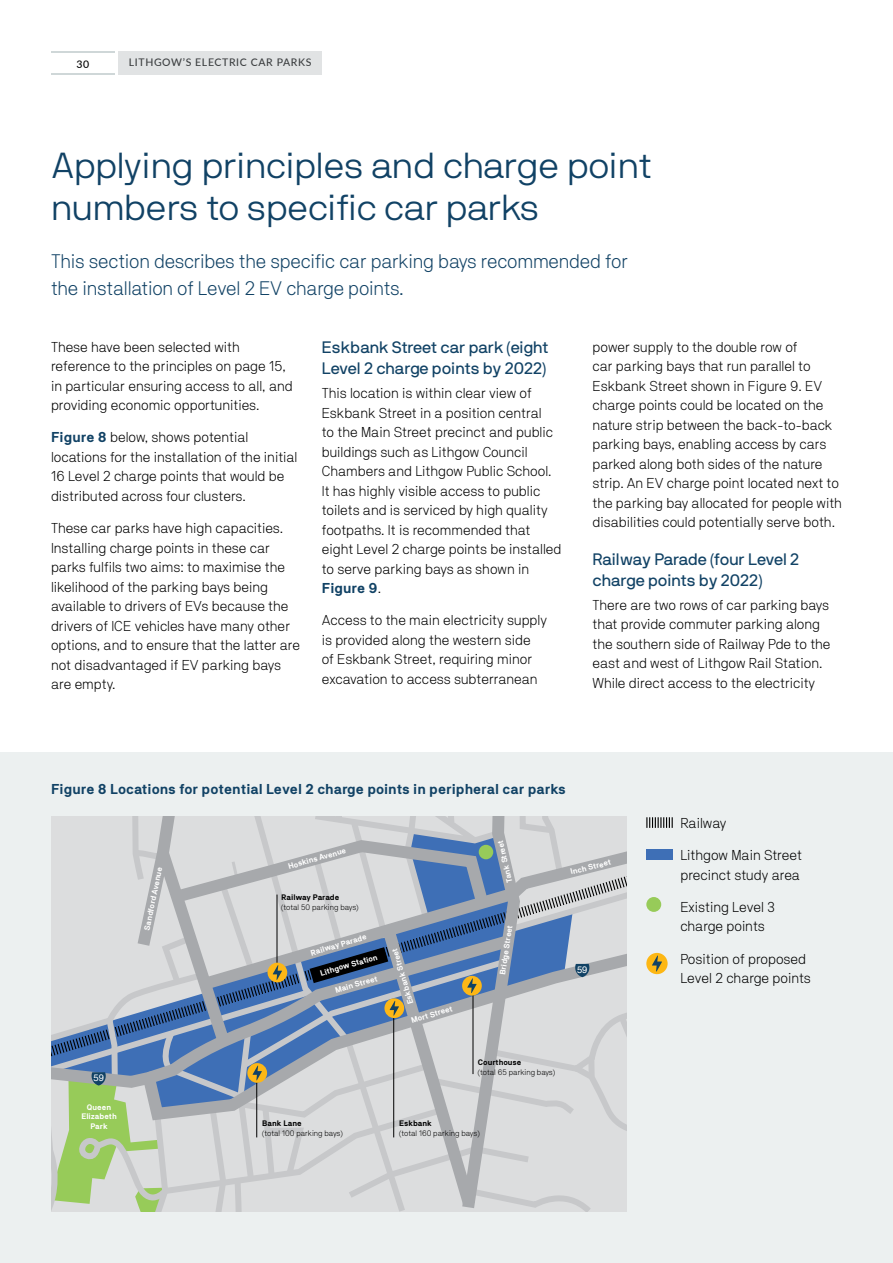
<style>
.page{position:relative;width:893px;height:1263px;background:#fff}
.page>*{position:absolute;margin:0;border:0;box-sizing:border-box;transform-origin:0 0}
.H2_LCC_Heading_TOC{font:300 36px/42px "NB International Pro";color:#114265}
.P_LCC_Intro{font:300 19.5px/27px "NB Akademie Std";letter-spacing:-.01em;color:#114265}
.H4_Heading_4{font:16.5px/21px "NB International Pro";color:#114265}
.P_LCC_Body_text{font:300 14.25px/19.5px "NB Akademie Std";color:#000}
.P_LCC_Body_text-2{font:700 14.25px "NB Akademie Std";color:#114265}
.t1{font:500 10.5px "Lato";letter-spacing:.06em;color:#000}
.t2{font:9.45px "Helvetica";color:#fff}
.t3{font:700 7.95px/9.6px "NB Akademie Std";color:#fff;text-align:center}
.t4{font:300 7.95px/9.6px "NB Akademie Std";color:#000}
.s1{font-weight:700;color:#114265}
.s2{font-weight:700}
</style>
<div class="page">
<div style="left:0;top:753px;width:893px;height:510px;background:#ecf0f0"></div>
<svg style="left:646px;top:817px;width:27px;height:11px"></svg>
<div style="left:646px;top:849px;width:27px;height:11px;background:#3e6fb6"></div>
<div style="left:646px;top:897px;width:15px;height:15px;background:#97cb59;border-radius:50%"></div>
<div style="left:646px;top:953px;width:22px;height:21px;background:#fdb714;border-radius:50%"></div>
<svg style="left:652px;top:955px;width:10px;height:16px"></svg>
<svg style="left:51px;top:816px;width:575px;height:396px;background:#b7c0c7"></svg>
<div style="left:118px;top:51px;width:204px;height:24px;background:#e1e3e4"></div>
<hr style="left:51px;top:51px;width:64px;height:2px;background:#cfd7d8">
<hr style="left:51px;top:73px;width:64px;height:2px;background:#cfd7d8">
<p class="t1" style="left:77px;top:56px;width:14px">30</p>
<p class="t1" style="left:129px;top:55px;width:184px">LITHGOW’S ELECTRIC CAR PARKS</p>
<h2 class="H2_LCC_Heading_TOC" style="left:51px;top:144px;width:602px">Applying principles and charge point numbers to specific car parks</h2>
<p class="P_LCC_Intro" style="left:51px;top:247px;width:578px">This section describes the specific car parking bays recommended for the installation of Level 2 EV charge points.</p>
<p class="P_LCC_Body_text" style="left:51px;top:337px;width:243px">These have been selected with reference to the principles on page 15, in particular ensuring access to all, and providing economic opportunities.</p>
<p class="P_LCC_Body_text" style="left:51px;top:427px;width:248px"><span class="s1">Figure 8</span> below, shows potential locations for the installation of the initial 16 Level 2 charge points that would be distributed across four clusters.</p>
<p class="P_LCC_Body_text" style="left:51px;top:518px;width:251px">These car parks have high capacities.<br>Installing charge points in these car parks fulfils two aims: to maximise the likelihood of the parking bays being available to drivers of EVs because the drivers of ICE vehicles have many other options, and to ensure that the latter are not disadvantaged if EV parking bays are empty.</p>
<h4 class="H4_Heading_4" style="left:322px;top:337px;width:228px">Eskbank Street car park (eight<br>Level 2 charge points by 2022)</h4>
<p class="P_LCC_Body_text" style="left:322px;top:383px;width:241px">This location is within clear view of Eskbank Street in a position central<br>to the Main Street precinct and public buildings such as Lithgow Council Chambers and Lithgow Public School.<br>It has highly visible access to public toilets and is serviced by high quality footpaths. It is recommended that eight Level 2 charge points be installed to serve parking bays as shown in <span class="s1">Figure 9</span>.</p>
<p class="P_LCC_Body_text" style="left:322px;top:610px;width:227px">Access to the main electricity supply is provided along the western side<br>of Eskbank Street, requiring minor excavation to access subterranean</p>
<p class="P_LCC_Body_text" style="left:592px;top:337px;width:251px">power supply to the double row of<br>car parking bays that run parallel to Eskbank Street shown in Figure 9. EV charge points could be located on the nature strip between the back-to-back parking bays, enabling access by cars parked along both sides of the nature strip. An EV charge point located next to the parking bay allocated for people with disabilities could potentially serve both.</p>
<h4 class="H4_Heading_4" style="left:592px;top:549px;width:208px">Railway Parade (four Level 2 charge points by 2022)</h4>
<p class="P_LCC_Body_text" style="left:592px;top:595px;width:240px">There are two rows of car parking bays that provide commuter parking along the southern side of Railway Pde to the east and west of Lithgow Rail Station.<br>While direct access to the electricity</p>
<p class="P_LCC_Body_text-2" style="left:51px;top:781px;width:516px">Figure 8 Locations for potential Level 2 charge points in peripheral car parks</p>
<p class="t3" style="left:142px;top:929px;width:66px;rotate:-78deg">Sandford Avenue</p>
<p class="t2" style="left:93px;top:1070px;width:12px">59</p>
<p class="t3" style="left:81px;top:1102px;width:37px">Queen<br>Elizabeth<br>Park</p>
<p class="t3" style="left:287px;top:862px;width:61px;rotate:-16deg">Hoskins Avenue</p>
<p class="t4" style="left:281px;top:893px;width:79px"><span class="s2">Railway Parade </span>(total 50 parking bays)</p>
<p class="t3" style="left:505px;top:883px;width:45px;rotate:-103deg">Tank Street</p>
<p class="t3" style="left:569px;top:867px;width:43px;rotate:-14deg">Inch Street</p>
<p class="t3" style="left:498px;top:974px;width:52px;rotate:-82deg">Bridge Street</p>
<p class="t3" style="left:309px;top:948px;width:60px;rotate:-16deg">Railway Parade</p>
<p class="t3" style="left:406px;top:1005px;width:60px;rotate:-107deg">Eskbank Street</p>
<p class="t3" style="left:319px;top:968px;width:61px;rotate:-16deg">Lithgow Station</p>
<p class="t2" style="left:577px;top:962px;width:12px">59</p>
<p class="t3" style="left:334px;top:986px;width:45px;rotate:-16deg">Main Street</p>
<p class="t3" style="left:410px;top:1015px;width:44px;rotate:-16deg">Mort Street</p>
<p class="t4" style="left:262px;top:1118px;width:82px"><span class="s2">Bank Lane<br></span>(total 100 parking bays)</p>
<p class="t4" style="left:478px;top:1057px;width:79px"><span class="s2">Courthouse<br></span>(total 65 parking bays)</p>
<p class="t4" style="left:399px;top:1118px;width:82px"><span class="s2">Eskbank<br></span>(total 160 parking bays)</p>
<p class="P_LCC_Body_text" style="left:680px;top:813px;width:48px">Railway</p>
<p class="P_LCC_Body_text" style="left:680px;top:845px;width:123px">Lithgow Main Street precinct study area</p>
<p class="P_LCC_Body_text" style="left:680px;top:897px;width:96px">Existing Level 3 charge points</p>
<p class="P_LCC_Body_text" style="left:680px;top:949px;width:132px">Position of proposed<br>Level 2 charge points</p>
</div>
